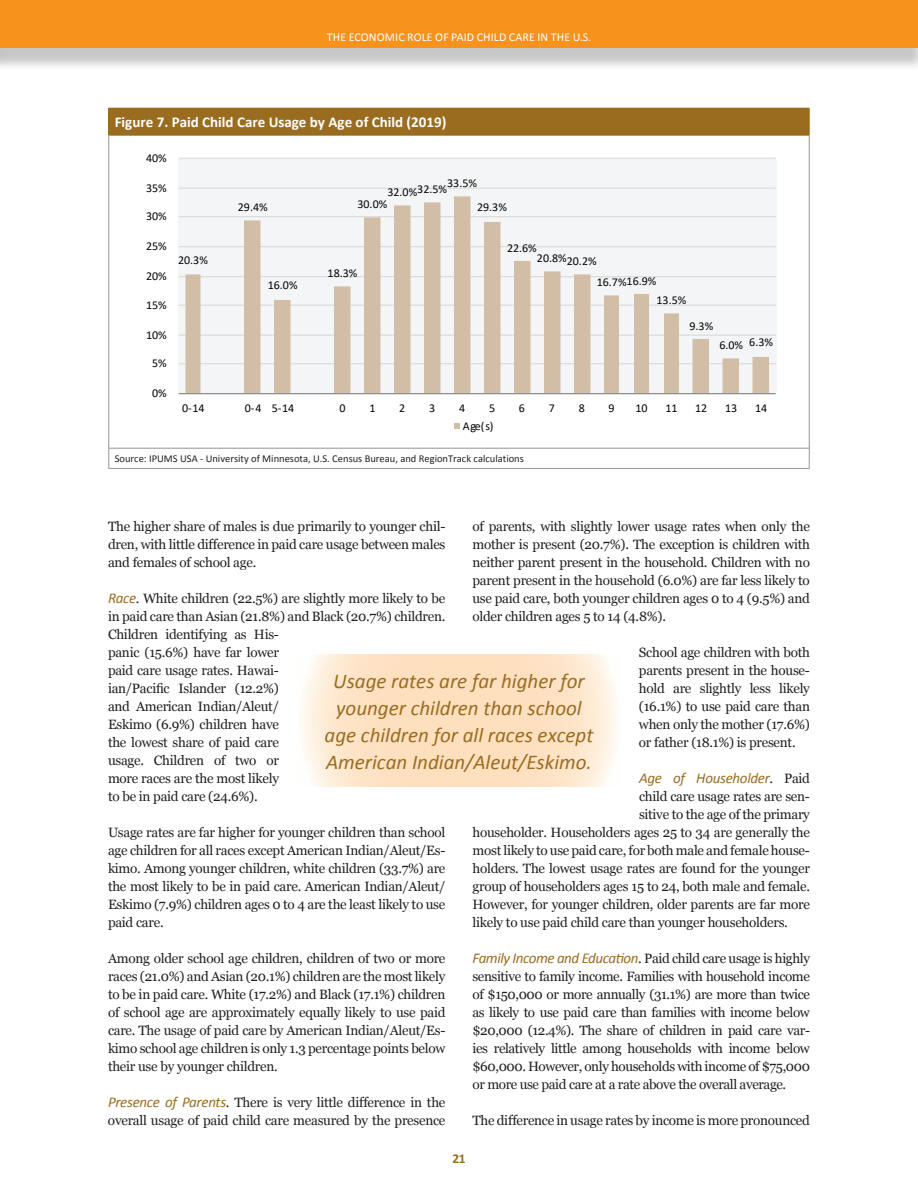
<style>
.page{position:relative;width:918px;height:1188px;background:#fff}
.page>*{position:absolute;margin:0;border:0;box-sizing:border-box;transform-origin:0 0}
.t1{font:italic 21px/27px "Calibri";color:#9a6c20;text-align:center}
.t2{font:700 15px "Calibri";color:#fff}
.t3{font:italic 15px "Calibri";letter-spacing:-.02em;color:#9a6c20}
.t4{font:13.5px/18px "Georgia";letter-spacing:-.02em;color:#231f20;text-align:justify}
.t5{font:700 13.5px "Calibri";color:#9a6c20}
.t6{font:12px "Calibri";color:#040503}
.t7{font:12px "Calibri";letter-spacing:.01em;color:#fff}
.t8{font:10.5px "Calibri";color:#231f20}
.s1{font-family:"Georgia";font-style:normal;font-size:13.5px;color:#231f20}
.s2{font-family:"Calibri";font-style:italic;font-size:15px;color:#9a6c20}
</style>
<div class="page">
<div style="left:0;top:7px;width:918px;height:64px;background:#231f20;opacity:.25"></div>
<div style="left:0;top:0;width:918px;height:48px;background:#f7931d"></div>
<div style="left:109px;top:108px;width:700px;height:27px;background:#9a6c20"></div>
<svg style="left:108px;top:108px;width:1px;height:27px"></svg>
<svg style="left:809px;top:108px;width:1px;height:27px"></svg>
<hr style="left:109px;top:135px;width:700px;height:1px;background:#9a6c20">
<hr style="left:109px;top:448px;width:700px;height:1px;background:#939598">
<hr style="left:108px;top:135px;width:1px;height:313px;background:#939598">
<hr style="left:809px;top:135px;width:1px;height:313px;background:#939598">
<svg style="left:108px;top:448px;width:1px;height:20px"></svg>
<svg style="left:809px;top:448px;width:1px;height:20px"></svg>
<hr style="left:109px;top:468px;width:700px;height:1px;background:#939598">
<svg style="left:302px;top:654px;width:315px;height:133px;background:#fee5c9"></svg>
<div style="left:178px;top:159px;width:599px;height:234px;background:#f4f5f6"></div>
<hr style="left:179px;top:363px;width:597px;height:1px;background:#dad9d8">
<hr style="left:179px;top:335px;width:597px;height:1px;background:#dad9d8">
<hr style="left:179px;top:305px;width:597px;height:1px;background:#dad9d8">
<hr style="left:179px;top:276px;width:597px;height:1px;background:#dad9d8">
<hr style="left:179px;top:246px;width:597px;height:1px;background:#dad9d8">
<hr style="left:179px;top:216px;width:597px;height:1px;background:#dad9d8">
<hr style="left:179px;top:188px;width:597px;height:1px;background:#dad9d8">
<hr style="left:179px;top:158px;width:597px;height:1px;background:#dad9d8">
<svg style="left:186px;top:196px;width:583px;height:197px"></svg>
<hr style="left:179px;top:393px;width:597px;height:1px;background:#7f807f">
<svg style="left:454px;top:423px;width:6px;height:6px"></svg>
<p class="t7" style="left:327px;top:29px;width:266px">THE ECONOMIC ROLE OF PAID CHILD CARE IN THE U.S.</p>
<p class="t2" style="left:115px;top:113px;width:333px">Figure 7. Paid Child Care Usage by Age of Child (2019)</p>
<p class="t6" style="left:146px;top:150px;width:22px">40%</p>
<p class="t6" style="left:146px;top:180px;width:22px">35%</p>
<p class="t6" style="left:146px;top:208px;width:22px">30%</p>
<p class="t6" style="left:146px;top:238px;width:22px">25%</p>
<p class="t6" style="left:146px;top:268px;width:22px">20%</p>
<p class="t6" style="left:146px;top:297px;width:22px">15%</p>
<p class="t6" style="left:146px;top:327px;width:22px">10%</p>
<p class="t6" style="left:152px;top:355px;width:16px">5%</p>
<p class="t6" style="left:152px;top:385px;width:16px">0%</p>
<p class="t6" style="left:178px;top:252px;width:31px">20.3%</p>
<p class="t6" style="left:238px;top:199px;width:31px">29.4%</p>
<p class="t6" style="left:268px;top:277px;width:31px">16.0%</p>
<p class="t6" style="left:447px;top:175px;width:31px">33.5%</p>
<p class="t6" style="left:387px;top:183px;width:61px">32.0%32.5%</p>
<p class="t6" style="left:357px;top:196px;width:31px">30.0%</p>
<p class="t6" style="left:328px;top:265px;width:31px">18.3%</p>
<p class="t6" style="left:477px;top:199px;width:31px">29.3%</p>
<p class="t6" style="left:507px;top:240px;width:31px">22.6%</p>
<p class="t6" style="left:537px;top:252px;width:61px">20.8%20.2%</p>
<p class="t6" style="left:597px;top:273px;width:61px">16.7%16.9%</p>
<p class="t6" style="left:657px;top:292px;width:31px">13.5%</p>
<p class="t6" style="left:689px;top:318px;width:25px">9.3%</p>
<p class="t6" style="left:719px;top:336px;width:55px">6.0% 6.3%</p>
<p class="t6" style="left:182px;top:400px;width:24px">0-14</p>
<p class="t6" style="left:245px;top:400px;width:51px">0-4 5-14</p>
<p class="t6" style="left:339px;top:400px;width:8px">0</p>
<p class="t6" style="left:369px;top:400px;width:8px">1</p>
<p class="t6" style="left:399px;top:400px;width:8px">2</p>
<p class="t6" style="left:429px;top:400px;width:8px">3</p>
<p class="t6" style="left:459px;top:400px;width:8px">4</p>
<p class="t6" style="left:489px;top:400px;width:8px">5</p>
<p class="t6" style="left:519px;top:400px;width:8px">6</p>
<p class="t6" style="left:549px;top:400px;width:8px">7</p>
<p class="t6" style="left:579px;top:400px;width:8px">8</p>
<p class="t6" style="left:609px;top:400px;width:8px">9</p>
<p class="t6" style="left:635px;top:400px;width:14px">10</p>
<p class="t6" style="left:665px;top:400px;width:14px">11</p>
<p class="t6" style="left:695px;top:400px;width:14px">12</p>
<p class="t6" style="left:725px;top:400px;width:14px">13</p>
<p class="t6" style="left:755px;top:400px;width:14px">14</p>
<p class="t6" style="left:463px;top:418px;width:32px">Age(s)</p>
<p class="t8" style="left:115px;top:452px;width:411px">Source: IPUMS USA - University of Minnesota, U.S. Census Bureau, and RegionTrack calculations</p>
<p class="t4" style="left:472px;top:517px;width:339px">of parents, with slightly lower usage rates when only the mother is present (20.7%). The exception is children with neither parent present in the household. Children with no parent present in the household (6.0%) are far less likely to use paid care, both younger children ages 0 to 4 (9.5%) and older children ages 5 to 14 (4.8%).</p>
<p class="t4" style="left:639px;top:643px;width:172px">School age children with both parents present in the house&shy;hold are slightly less likely (16.1%) to use paid care than when only the mother (17.6%) or father (18.1%) is present.</p>
<p class="t3" style="left:639px;top:768px;width:173px">Age of Householder<span class="s1">. Paid</span></p>
<p class="t4" style="left:639px;top:787px;width:172px">child care usage rates are sen-</p>
<p class="t4" style="left:639px;top:805px;width:172px">sitive to the age of the primary</p>
<p class="t4" style="left:473px;top:823px;width:339px">householder. Householders ages 25 to 34 are generally the</p>
<p class="t4" style="left:473px;top:841px;width:339px">most likely to use paid care, for both male and female house-</p>
<p class="t4" style="left:473px;top:859px;width:339px">holders. The lowest usage rates are found for the younger</p>
<p class="t4" style="left:473px;top:877px;width:339px">group of householders ages 15 to 24, both male and female.</p>
<p class="t4" style="left:473px;top:895px;width:339px">However, for younger children, older parents are far more</p>
<p class="t4" style="left:473px;top:913px;width:317px">likely to use paid child care than younger householders.</p>
<p class="t4" style="left:472px;top:949px;width:339px"><span class="s2">Family Income and Education</span>. Paid child care usage is highly sensitive to family income. Families with household income of $150,000 or more annually (31.1%) are more than twice as likely to use paid care than families with income below $20,000 (12.4%). The share of children in paid care var&shy;ies relatively little among households with income below $60,000. However, only households with income of $75,000 or more use paid care at a rate above the overall average.</p>
<p class="t4" style="left:473px;top:1111px;width:339px">The difference in usage rates by income is more pronounced</p>
<p class="t4" style="left:108px;top:517px;width:339px">The higher share of males is due primarily to younger chil&shy;dren, with little difference in paid care usage between males and females of school age.</p>
<p class="t4" style="left:108px;top:589px;width:339px;text-align:left"><span class="s2">Race</span>. White children (22.5%) are slightly more likely to be in paid care than Asian (21.8%) and Black (20.7%) children.<br>Children identifying as His-<br>panic (15.6%) have far lower<br>paid care usage rates. Hawai-<br>ian/Pacific Islander (12.2%)<br>and American Indian/Aleut/<br>Eskimo (6.9%) children have<br>the lowest share of paid care<br>usage. Children of two or<br>more races are the most likely<br>to be in paid care (24.6%).</p>
<p class="t4" style="left:108px;top:823px;width:339px">Usage rates are far higher for younger children than school age children for all races except American Indian/Aleut/Es&shy;kimo. Among younger children, white children (33.7%) are the most likely to be in paid care. American Indian/Aleut/ Eskimo (7.9%) children ages 0 to 4 are the least likely to use paid care.</p>
<p class="t4" style="left:108px;top:948px;width:339px">Among older school age children, children of two or more races (21.0%) and Asian (20.1%) children are the most likely to be in paid care. White (17.2%) and Black (17.1%) children of school age are approximately equally likely to use paid care. The usage of paid care by American Indian/Aleut/Es&shy;kimo school age children is only 1.3 percentage points below their use by younger children.</p>
<p class="t4" style="left:108px;top:1093px;width:339px"><span class="s2">Presence of Parents</span>. There is very little difference in the overall usage of paid child care measured by the presence</p>
<h1 class="t1" style="left:325px;top:667px;width:270px">Usage rates are far higher for younger children than school age children for all races except<br>American Indian/Aleut/Eskimo.</h1>
<p class="t5" style="left:452px;top:1150px;width:15px">21</p>
</div>
